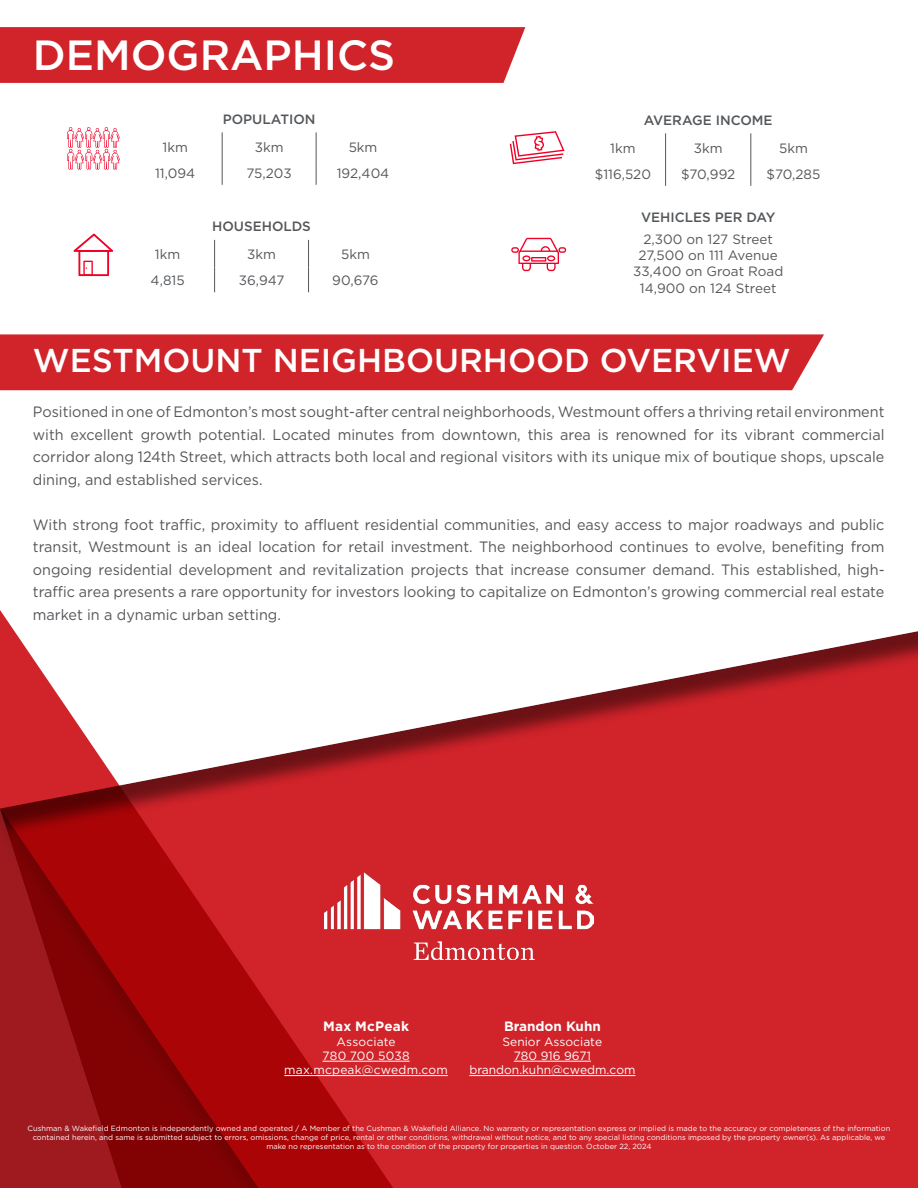
<style>
.page{position:relative;width:918px;height:1188px;background:#fff}
.page>*{position:absolute;margin:0;border:0;box-sizing:border-box;transform-origin:0 0}
.Body_Text{font:500 42.15px "Gotham";color:#fff}
.Body_Text-2{font:500 33px "Gotham";color:#fff}
.t1{font:15px/22.5px "Gotham";color:#54575a;text-align:justify;scale:.96 1}
.Body_Text-3{font:13.5px/16.2px "Gotham";color:#54575a;text-align:center}
.Body_Text-4{font:500 13.5px "Gotham";color:#54575a}
.Broker_Name{font:700 13.5px "Gotham";color:#fff}
.Broker_Contact_Smaller{font:12px/14.4px "Gotham";color:#fff;text-align:center}
.Broker_Contact_Smaller-2{font:12px/14.4px "Gotham";letter-spacing:.02em;color:#fff;text-align:center}
.t2{font:7.5px/9px "Gotham";color:#fff;text-align:center}
</style>
<div class="page">
<div style="left:0;top:596px;width:918px;height:592px;background:#231f20;opacity:.56"></div>
<svg style="left:0;top:596px;width:649px;height:592px"></svg>
<div style="left:0;top:714px;width:591px;height:474px;background:#231f20;opacity:.84"></div>
<img style="left:324px;top:872px;width:269px;height:87px">
<svg style="left:214px;top:240px;width:1px;height:52px"></svg>
<svg style="left:308px;top:240px;width:1px;height:52px"></svg>
<svg style="left:665px;top:133px;width:1px;height:53px"></svg>
<svg style="left:750px;top:133px;width:1px;height:53px"></svg>
<svg style="left:67px;top:127px;width:53px;height:43px"></svg>
<svg style="left:222px;top:132px;width:1px;height:53px"></svg>
<svg style="left:316px;top:132px;width:1px;height:53px"></svg>
<svg style="left:510px;top:131px;width:55px;height:33px"></svg>
<svg style="left:73px;top:234px;width:40px;height:42px"></svg>
<svg style="left:511px;top:238px;width:55px;height:33px"></svg>
<div style="left:0;top:27px;width:525px;height:56px;background:#d1232a"></div>
<div style="left:0;top:334px;width:824px;height:56px;background:#d1232a"></div>
<hr style="left:514px;top:1061px;width:77px;height:1px;background:#fff">
<hr style="left:469px;top:1075px;width:166px;height:1px;background:#fff">
<hr style="left:323px;top:1061px;width:87px;height:1px;background:#fff">
<hr style="left:284px;top:1075px;width:164px;height:1px;background:#fff">
<p class="Body_Text" style="left:33px;top:28px;width:364px">DEMOGRAPHICS</p>
<p class="Body_Text-4" style="left:223px;top:110px;width:94px">POPULATION</p>
<p class="Body_Text-3" style="left:163px;top:138px;width:27px">1km</p>
<p class="Body_Text-3" style="left:255px;top:138px;width:30px">3km</p>
<p class="Body_Text-3" style="left:349px;top:138px;width:30px">5km</p>
<p class="Body_Text-3" style="left:155px;top:165px;width:42px">11,094</p>
<p class="Body_Text-3" style="left:247px;top:165px;width:47px">75,203</p>
<p class="Body_Text-3" style="left:337px;top:165px;width:54px">192,404</p>
<p class="Body_Text-4" style="left:212px;top:218px;width:100px">HOUSEHOLDS</p>
<p class="Body_Text-3" style="left:155px;top:246px;width:27px">1km</p>
<p class="Body_Text-3" style="left:247px;top:246px;width:30px">3km</p>
<p class="Body_Text-3" style="left:341px;top:246px;width:30px">5km</p>
<p class="Body_Text-3" style="left:151px;top:272px;width:35px">4,815</p>
<p class="Body_Text-3" style="left:239px;top:272px;width:47px">36,947</p>
<p class="Body_Text-3" style="left:332px;top:272px;width:48px">90,676</p>
<p class="Body_Text-4" style="left:644px;top:111px;width:130px">AVERAGE INCOME</p>
<p class="Body_Text-3" style="left:610px;top:139px;width:27px">1km</p>
<p class="Body_Text-3" style="left:694px;top:139px;width:30px">3km</p>
<p class="Body_Text-3" style="left:779px;top:139px;width:30px">5km</p>
<p class="Body_Text-3" style="left:595px;top:166px;width:58px">$116,520</p>
<p class="Body_Text-3" style="left:681px;top:166px;width:56px">$70,992</p>
<p class="Body_Text-3" style="left:767px;top:166px;width:55px">$70,285</p>
<p class="Body_Text-4" style="left:641px;top:209px;width:136px">VEHICLES PER DAY</p>
<p class="Body_Text-3" style="left:633px;top:231px;width:152px">2,300 on 127 Street<br>27,500 on 111 Avenue<br>33,400 on Groat Road<br>14,900 on 124 Street</p>
<p class="Body_Text-2" style="left:33px;top:339px;width:759px">WESTMOUNT NEIGHBOURHOOD OVERVIEW</p>
<p class="t1" style="left:33px;top:400px;width:889px">Positioned in one of Edmonton’s most sought-after central neighborhoods, Westmount offers a thriving retail environment with excellent growth potential. Located minutes from downtown, this area is renowned for its vibrant commercial corridor along 124th Street, which attracts both local and regional visitors with its unique mix of boutique shops, upscale dining, and established services.</p>
<p class="t1" style="left:33px;top:513px;width:889px">With strong foot traffic, proximity to affluent residential communities, and easy access to major roadways and public transit, Westmount is an ideal location for retail investment. The neighborhood continues to evolve, benefiting from ongoing residential development and revitalization projects that increase consumer demand. This established, high&shy;traffic area presents a rare opportunity for investors looking to capitalize on Edmonton’s growing commercial real estate market in a dynamic urban setting.</p>
<p class="Broker_Name" style="left:323px;top:1017px;width:87px">Max McPeak</p>
<p class="Broker_Contact_Smaller" style="left:336px;top:1034px;width:61px">Associate</p>
<p class="Broker_Contact_Smaller-2" style="left:284px;top:1048px;width:165px">780 700 5038 max.mcpeak@cwedm.com</p>
<p class="Broker_Name" style="left:504px;top:1017px;width:98px">Brandon Kuhn</p>
<p class="Broker_Contact_Smaller" style="left:469px;top:1034px;width:168px">Senior Associate<br>780 916 9671 brandon.kuhn@cwedm.com</p>
<p class="t2" style="left:28px;top:1124px;width:864px">Cushman &amp; Wakefield Edmonton is independently owned and operated / A Member of the Cushman &amp; Wakefield Alliance. No warranty or representation express or implied is made to the accuracy or completeness of the information contained herein, and same is submitted subject to errors, omissions, change of price, rental or other conditions, withdrawal without notice, and to any special listing conditions imposed by the property owner(s). As applicable, we make no representation as to the condition of the property for properties in question. October 22, 2024</p>
</div>
